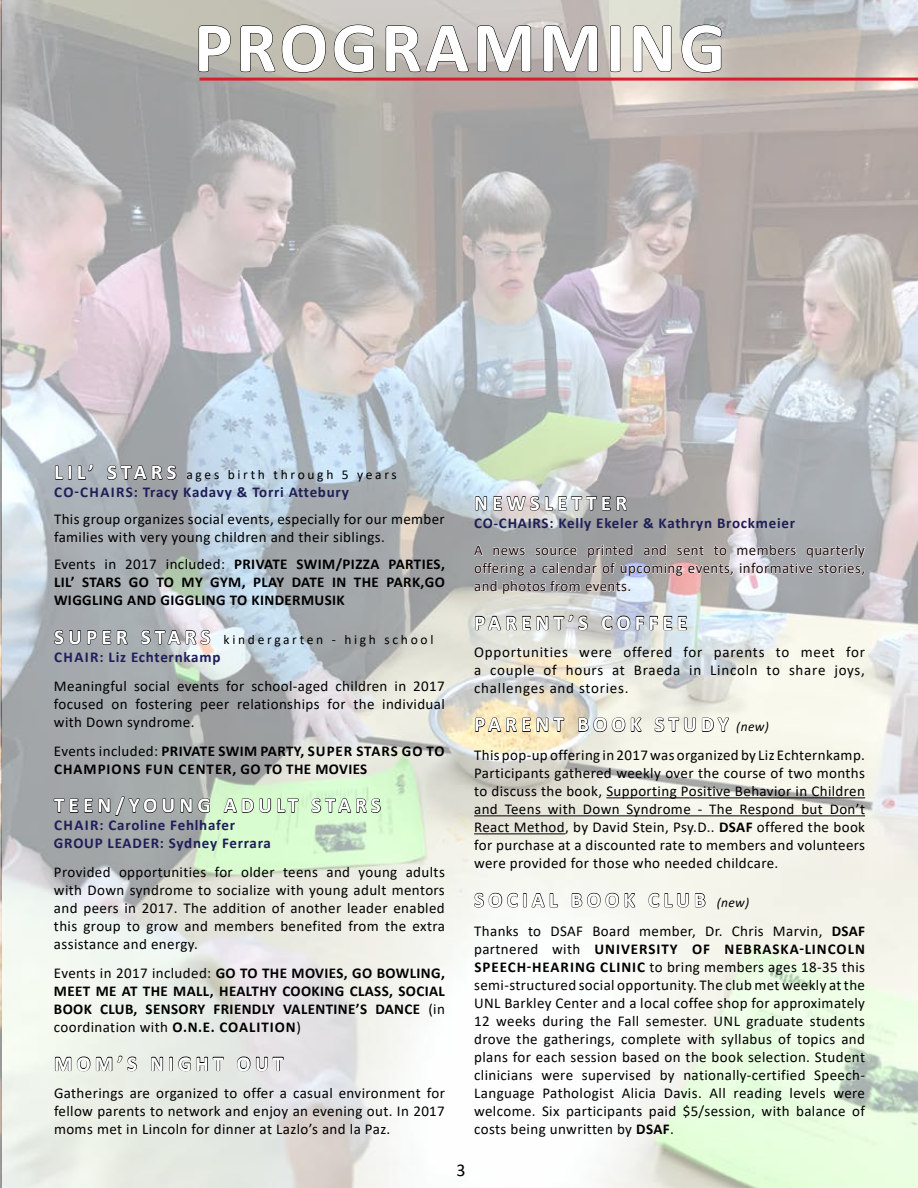
<style>
.page{position:relative;width:918px;height:1188px;background:#fff}
.page>*{position:absolute;margin:0;border:0;box-sizing:border-box;transform-origin:0 0}
.t1{font:700 72px "Calibri";letter-spacing:.05em;color:#fff}
.t2{font:700 21px "Calibri";letter-spacing:.2em;color:#fff}
.t3{font:18px "Calibri";color:#000}
.t4{font:15px/18px "Calibri";letter-spacing:.025em;color:#000;text-align:justify}
.t5{font:700 15px/18px "Calibri";letter-spacing:.025em;color:#000;text-align:justify}
.t6{font:700 15px/18px "Calibri";letter-spacing:.05em;color:#1f1e58}
.t7{font:15px/18px "Calibri";letter-spacing:.025em;color:#210c0e;text-align:justify}
.t8{font:13.5px "Calibri";letter-spacing:.2em;color:#000}
.s1{font-weight:700;font-size:21px;color:#fff}
.s2{font-weight:400}
.s3{font-weight:400;font-style:italic;font-size:13.5px;color:#000}
.s4{font-weight:700}
</style>
<div class="page">
<img style="left:0;top:0;width:918px;height:1188px">
<hr style="left:606px;top:797px;width:259px;height:1px;background:#000">
<hr style="left:474px;top:815px;width:391px;height:1px;background:#000">
<hr style="left:474px;top:833px;width:91px;height:1px;background:#000">
<svg style="left:475px;top:496px;width:12px;height:15px"></svg>
<svg style="left:493px;top:494px;width:134px;height:20px;background:#9f9ea0"></svg>
<svg style="left:474px;top:544px;width:392px;height:50px;background:#c1c0c2"></svg>
<svg style="left:475px;top:612px;width:113px;height:19px;background:#acada8"></svg>
<svg style="left:601px;top:615px;width:86px;height:16px"></svg>
<svg style="left:475px;top:714px;width:90px;height:18px;background:#bdb294"></svg>
<svg style="left:578px;top:717px;width:64px;height:15px"></svg>
<svg style="left:654px;top:715px;width:75px;height:17px"></svg>
<svg style="left:474px;top:890px;width:84px;height:18px"></svg>
<svg style="left:571px;top:893px;width:65px;height:15px"></svg>
<svg style="left:648px;top:893px;width:58px;height:15px"></svg>
<svg style="left:198px;top:25px;width:33px;height:47px;background:#a5a39a"></svg>
<svg style="left:240px;top:25px;width:36px;height:47px;background:#a6a499"></svg>
<svg style="left:282px;top:24px;width:44px;height:49px;background:#aba79c"></svg>
<svg style="left:334px;top:24px;width:40px;height:49px;background:#a7a49d"></svg>
<svg style="left:385px;top:25px;width:84px;height:47px;background:#aeaaa6"></svg>
<svg style="left:477px;top:25px;width:55px;height:47px;background:#a7a19f"></svg>
<svg style="left:543px;top:25px;width:55px;height:47px;background:#a29b99"></svg>
<svg style="left:610px;top:25px;width:11px;height:47px"></svg>
<svg style="left:633px;top:25px;width:39px;height:47px;background:#bfbcb2"></svg>
<svg style="left:681px;top:24px;width:41px;height:49px;background:#adaaa5"></svg>
<hr style="left:200px;top:78px;width:718px;height:3px;background:#d71f27">
<svg style="left:55px;top:465px;width:17px;height:15px"></svg>
<svg style="left:78px;top:464px;width:16px;height:16px"></svg>
<svg style="left:107px;top:462px;width:70px;height:18px"></svg>
<svg style="left:54px;top:630px;width:27px;height:15px"></svg>
<svg style="left:87px;top:630px;width:41px;height:15px"></svg>
<svg style="left:141px;top:627px;width:70px;height:18px"></svg>
<svg style="left:53px;top:796px;width:157px;height:23px;background:#888c8d"></svg>
<svg style="left:223px;top:795px;width:48px;height:18px"></svg>
<svg style="left:277px;top:798px;width:22px;height:15px"></svg>
<svg style="left:311px;top:795px;width:70px;height:18px"></svg>
<svg style="left:54px;top:1055px;width:83px;height:17px"></svg>
<svg style="left:151px;top:1056px;width:12px;height:16px"></svg>
<svg style="left:169px;top:1056px;width:55px;height:16px"></svg>
<svg style="left:237px;top:1056px;width:47px;height:16px"></svg>
<h1 class="t1" style="left:194px;top:-3px;width:533px">PROGRAMMING</h1>
<p class="t8" style="left:54px;top:465px;width:344px"><span class="s1">LIL’ STARS</span> ages birth through 5 years</p>
<p class="t6" style="left:54px;top:483px;width:296px">CO-CHAIRS: Tracy Kadavy &amp; Torri Attebury</p>
<p class="t4" style="left:54px;top:510px;width:392px">This group organizes social events, especially for our member families with very young children and their siblings.</p>
<p class="t5" style="left:54px;top:555px;width:392px"><span class="s2">Events in 2017 included:</span> PRIVATE SWIM/PIZZA PARTIES, LIL’ STARS GO TO MY GYM, PLAY DATE IN THE PARK,GO WIGGLING AND GIGGLING TO KINDERMUSIK</p>
<p class="t8" style="left:54px;top:630px;width:381px"><span class="s1">SUPER STARS</span> kindergarten - high school</p>
<p class="t6" style="left:54px;top:648px;width:168px">CHAIR: Liz Echternkamp</p>
<p class="t4" style="left:54px;top:676px;width:392px">Meaningful social events for school-aged children in 2017 focused on fostering peer relationships for the individual with Down syndrome.</p>
<p class="t5" style="left:54px;top:741px;width:392px"><span class="s2">Events included:</span> PRIVATE SWIM PARTY, SUPER STARS GO TO<br>CHAMPIONS FUN CENTER, GO TO THE MOVIES</p>
<h2 class="t2" style="left:54px;top:790px;width:328px">TEEN/YOUNG ADULT STARS</h2>
<p class="t6" style="left:54px;top:816px;width:218px">CHAIR: Caroline Fehlhafer<br>GROUP LEADER: Sydney Ferrara</p>
<p class="t4" style="left:54px;top:863px;width:392px">Provided opportunities for older teens and young adults with Down syndrome to socialize with young adult mentors and peers in 2017. The addition of another leader enabled this group to grow and members benefited from the extra assistance and energy.</p>
<p class="t5" style="left:54px;top:964px;width:393px"><span class="s2">Events in 2017 included:</span> GO TO THE MOVIES, GO BOWLING, MEET ME AT THE MALL, HEALTHY COOKING CLASS, SOCIAL BOOK CLUB, SENSORY FRIENDLY VALENTINE’S DANCE <span class="s2">(in coordination with</span> O.N.E. COALITION<span class="s2">)</span></p>
<h2 class="t2" style="left:54px;top:1049px;width:231px">MOM’S NIGHT OUT</h2>
<p class="t4" style="left:54px;top:1083px;width:392px">Gatherings are organized to offer a casual environment for fellow parents to network and enjoy an evening out. In 2017 moms met in Lincoln for dinner at Lazlo’s and la Paz.</p>
<h2 class="t2" style="left:474px;top:488px;width:154px">NEWSLETTER</h2>
<p class="t6" style="left:474px;top:514px;width:323px">CO-CHAIRS: Kelly Ekeler &amp; Kathryn Brockmeier</p>
<p class="t7" style="left:474px;top:541px;width:392px">A news source printed and sent to members quarterly offering a calendar of upcoming events, informative stories, and photos from events.</p>
<h2 class="t2" style="left:474px;top:608px;width:214px">PARENT’S COFFEE</h2>
<p class="t4" style="left:474px;top:642px;width:392px">Opportunities were offered for parents to meet for a couple of hours at Braeda in Lincoln to share joys, challenges and stories.</p>
<h2 class="t2" style="left:474px;top:710px;width:296px">PARENT BOOK STUDY <span class="s3">(new)</span></h2>
<p class="t4" style="left:474px;top:746px;width:392px">This pop-up offering in 2017 was organized by Liz Echternkamp.<br>Participants gathered weekly over the course of two months to discuss the book, Supporting Positive Behavior in Children and Teens with Down Syndrome - The Respond but Don’t React Method, by David Stein, Psy.D.. <span class="s4">DSAF</span> offered the book for purchase at a discounted rate to members and volunteers were provided for those who needed childcare.</p>
<h2 class="t2" style="left:474px;top:885px;width:277px">SOCIAL BOOK CLUB <span class="s3">(new)</span></h2>
<p class="t4" style="left:474px;top:921px;width:392px">Thanks to DSAF Board member, Dr. Chris Marvin, <span class="s4">DSAF </span>partnered with <span class="s4">UNIVERSITY OF NEBRASKA-LINCOLN SPEECH-HEARING CLINIC</span> to bring members ages 18-35 this semi-structured social opportunity. The club met weekly at the UNL Barkley Center and a local coffee shop for approximately 12 weeks during the Fall semester. UNL graduate students drove the gatherings, complete with syllabus of topics and plans for each session based on the book selection. Student clinicians were supervised by nationally-certified Speech-Language Pathologist Alicia Davis. All reading levels were welcome. Six participants paid $5/session, with balance of costs being unwritten by <span class="s4">DSAF</span>.</p>
<p class="t3" style="left:456px;top:1157px;width:11px">3</p>
</div>
